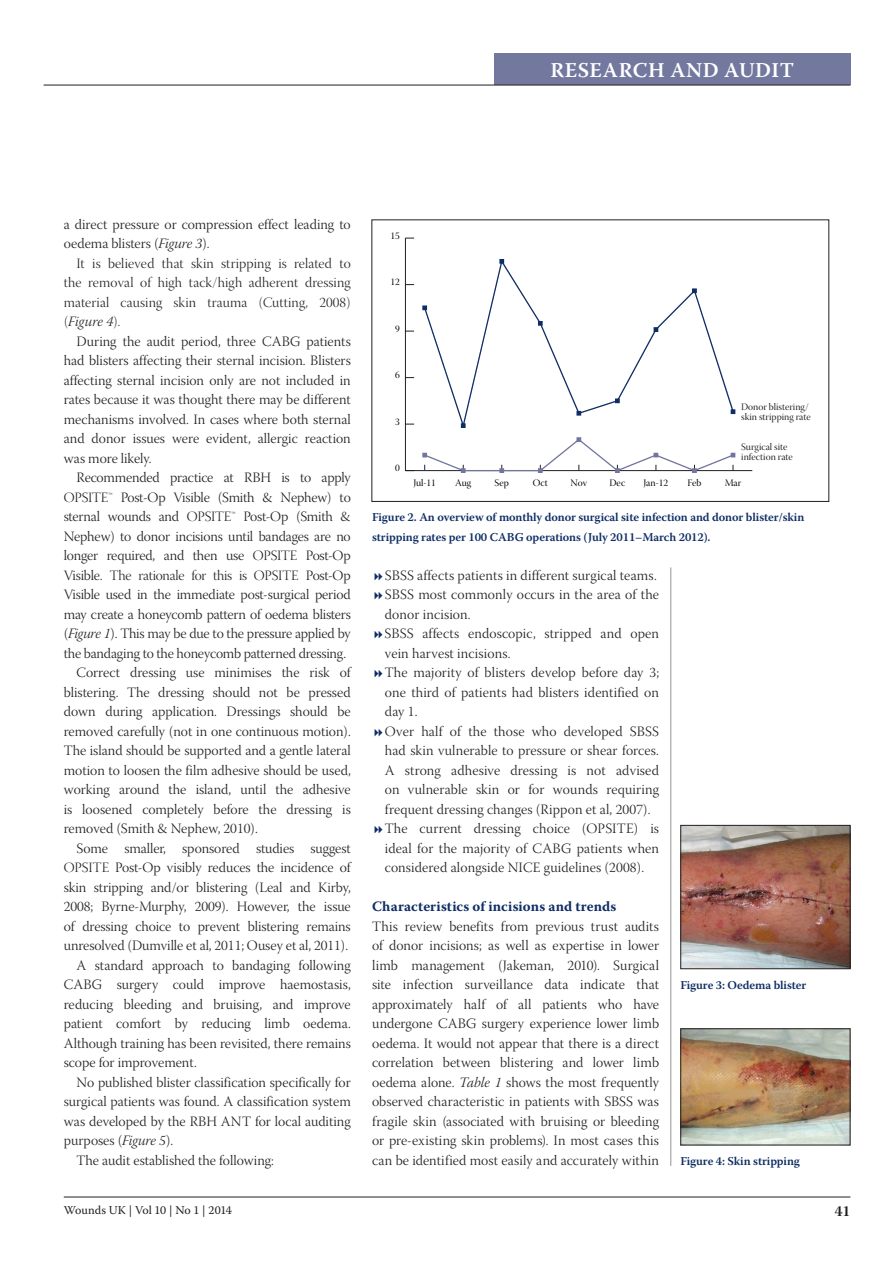
<style>
.page{position:relative;width:893px;height:1263px;background:#fff}
.page>*{position:absolute;margin:0;border:0;box-sizing:border-box;transform-origin:0 0}
.t1{font:600 21px "Warnock Pro";letter-spacing:.025em;color:#fff}
.t2{font:15px "Warnock Pro Bold Subh";color:#231f20}
.t3{font:14.25px/19.5px "Warnock Pro Light Subh";color:#231f20;text-align:justify}
.t4{font:14.25px/19.5px "Warnock Pro Light Disp";letter-spacing:.005em;color:#231f20;text-align:justify}
.t5{font:14.25px "Warnock Pro Light Disp";letter-spacing:-.015em;color:#231f20}
.t6{font:700 14.25px "Warnock Pro";letter-spacing:.015em;color:#0f2d65}
.t7{font:14.25px "Warnock Pro Light It Subh";letter-spacing:.005em;color:#231f20}
.t8{font:600 12px/19.5px "Warnock Pro";letter-spacing:-.01em;color:#0f2d65}
.t9{font:12px "Warnock Pro";letter-spacing:-.01em;color:#231f20}
.t10{font:9.9px/9.9px "Warnock Pro Disp";color:#231f20}
.t11{font:9.9px "Warnock Pro Disp";color:#000}
.s1{font-family:"Warnock Pro Light It Subh"}
.s2{font-family:"Warnock Pro Light Disp"}
.s3{font-family:"Warnock Pro Light Subh"}
</style>
<div class="page">
<hr style="left:64px;top:1196px;width:786px;height:1px;background:#231f20">
<div style="left:494px;top:54px;width:356px;height:31px;background:#73789f"></div>
<hr style="left:44px;top:85px;width:806px;height:1px;background:#231f20">
<hr style="left:670px;top:567px;width:1px;height:599px;background:#939598">
<img style="left:682px;top:827px;width:166px;height:140px">
<div style="left:680px;top:825px;width:170px;height:144px;border:1px solid #231f20"></div>
<hr style="left:405px;top:470px;width:347px;height:1px;background:#231f20">
<hr style="left:405px;top:238px;width:1px;height:233px;background:#231f20">
<hr style="left:463px;top:470px;width:39px;height:1px;background:#72769e">
<hr style="left:502px;top:470px;width:38px;height:1px;background:#72769e">
<svg style="left:423px;top:259px;width:312px;height:169px"></svg>
<svg style="left:423px;top:453px;width:42px;height:20px"></svg>
<svg style="left:500px;top:465px;width:4px;height:8px"></svg>
<svg style="left:538px;top:438px;width:197px;height:35px"></svg>
<div style="left:371px;top:219px;width:458px;height:283px;border:1px solid #231f20"></div>
<img style="left:682px;top:1030px;width:166px;height:113px">
<div style="left:680px;top:1028px;width:170px;height:117px;border:1px solid #231f20"></div>
<h1 class="t1" style="left:550px;top:58px;width:245px">RESEARCH AND AUDIT</h1>
<p class="t3" style="left:64px;top:216px;width:288px">a direct pressure or compression effect leading to oedema blisters (<span class="s1">Figure 3</span>).</p>
<p class="t4" style="left:64px;top:255px;width:289px;text-indent:13px">It is believed that skin stripping is related to the removal of high tack/high adherent dressing material causing skin trauma (Cutting, 2008)</p>
<p class="t7" style="left:64px;top:314px;width:58px"><span class="s2">(</span>Figure 4<span class="s2">).</span></p>
<p class="t3" style="left:64px;top:333px;width:289px;text-indent:13px">During the audit period, three CABG patients had blisters affecting their sternal incision. Blisters affecting sternal incision only are not included in rates because it was thought there may be different mechanisms involved. In cases where both sternal and donor issues were evident, allergic reaction was more likely.</p>
<p class="t3" style="left:64px;top:469px;width:289px;text-indent:13px">Recommended practice at RBH is to apply <span class="s2">OPSITE™</span> Post-Op Visible (Smith &amp; Nephew) to sternal wounds and <span class="s2">OPSITE™</span> Post-Op (Smith &amp; Nephew) to donor incisions until bandages are no longer required, and then use <span class="s2">OPSITE</span> Post-Op</p>
<p class="t5" style="left:64px;top:567px;width:289px"><span class="s3">Visible.</span> The rationale for this is OPSITE <span class="s3">Post-Op</span></p>
<p class="t3" style="left:64px;top:586px;width:289px">Visible used in the immediate post-surgical period</p>
<p class="t3" style="left:64px;top:606px;width:289px">may create a honeycomb pattern of oedema blisters</p>
<p class="t3" style="left:64px;top:625px;width:288px">(<span class="s1">Figure 1</span>). This may be due to the pressure applied by</p>
<p class="t3" style="left:64px;top:645px;width:284px">the bandaging to the honeycomb patterned dressing.</p>
<p class="t3" style="left:77px;top:664px;width:276px">Correct dressing use minimises the risk of</p>
<p class="t3" style="left:64px;top:684px;width:288px">blistering. The dressing should not be pressed</p>
<p class="t3" style="left:64px;top:703px;width:289px">down during application. Dressings should be</p>
<p class="t3" style="left:64px;top:723px;width:289px">removed carefully (not in one continuous motion).</p>
<p class="t3" style="left:64px;top:742px;width:288px">The island should be supported and a gentle lateral</p>
<p class="t3" style="left:64px;top:762px;width:288px">motion to loosen the film adhesive should be used,</p>
<p class="t3" style="left:64px;top:781px;width:288px">working around the island, until the adhesive</p>
<p class="t3" style="left:64px;top:801px;width:289px">is loosened completely before the dressing is</p>
<p class="t3" style="left:64px;top:820px;width:195px">removed (Smith &amp; Nephew, 2010).</p>
<p class="t3" style="left:77px;top:840px;width:276px">Some smaller, sponsored studies suggest</p>
<p class="t3" style="left:64px;top:859px;width:289px"><span class="s2">OPSITE</span> Post-Op visibly reduces the incidence of</p>
<p class="t3" style="left:64px;top:879px;width:288px">skin stripping and/or blistering (Leal and Kirby,</p>
<p class="t3" style="left:64px;top:898px;width:288px">2008; Byrne-Murphy, 2009). However, the issue</p>
<p class="t3" style="left:64px;top:918px;width:288px">of dressing choice to prevent blistering remains</p>
<p class="t3" style="left:64px;top:937px;width:286px">unresolved (Dumville et al, 2011; Ousey et al, 2011).</p>
<p class="t3" style="left:77px;top:957px;width:276px">A standard approach to bandaging following</p>
<p class="t3" style="left:64px;top:976px;width:289px">CABG surgery could improve haemostasis,</p>
<p class="t3" style="left:64px;top:996px;width:288px">reducing bleeding and bruising, and improve</p>
<p class="t3" style="left:64px;top:1015px;width:289px">patient comfort by reducing limb oedema.</p>
<p class="t3" style="left:64px;top:1035px;width:289px">Although training has been revisited, there remains</p>
<p class="t3" style="left:64px;top:1054px;width:135px">scope for improvement.</p>
<p class="t3" style="left:77px;top:1074px;width:276px">No published blister classification specifically for</p>
<p class="t3" style="left:64px;top:1093px;width:289px">surgical patients was found. A classification system</p>
<p class="t3" style="left:64px;top:1113px;width:289px">was developed by the RBH ANT for local auditing</p>
<p class="t3" style="left:64px;top:1132px;width:111px">purposes (<span class="s1">Figure 5</span>).</p>
<p class="t3" style="left:77px;top:1152px;width:199px">The audit established the following:</p>
<p class="t9" style="left:64px;top:1203px;width:170px">Wounds UK | Vol 10 | No 1 | 2014</p>
<p class="t11" style="left:391px;top:230px;width:11px">15</p>
<p class="t11" style="left:391px;top:277px;width:11px">12</p>
<p class="t11" style="left:395px;top:323px;width:6px">9</p>
<p class="t11" style="left:395px;top:370px;width:6px">6</p>
<p class="t11" style="left:395px;top:416px;width:6px">3</p>
<p class="t11" style="left:395px;top:462px;width:6px">0</p>
<p class="t10" style="left:741px;top:403px;width:71px">Donor blistering/ skin stripping rate</p>
<p class="t10" style="left:741px;top:443px;width:53px">Surgical site infection rate</p>
<p class="t11" style="left:413px;top:478px;width:24px">Jul-11</p>
<p class="t11" style="left:455px;top:478px;width:18px">Aug</p>
<p class="t11" style="left:495px;top:478px;width:16px">Sep</p>
<p class="t11" style="left:533px;top:478px;width:17px">Oct</p>
<p class="t11" style="left:570px;top:478px;width:18px">Nov</p>
<p class="t11" style="left:609px;top:478px;width:17px">Dec</p>
<p class="t11" style="left:644px;top:478px;width:26px">Jan-12</p>
<p class="t11" style="left:688px;top:478px;width:15px">Feb</p>
<p class="t11" style="left:725px;top:478px;width:18px">Mar</p>
<p class="t8" style="left:372px;top:507px;width:434px">Figure 2. An overview of monthly donor surgical site infection and donor blister/skin stripping rates per 100 CABG operations (July 2011–March 2012).</p>
<p class="t3" style="left:385px;top:567px;width:276px;text-align:left">SBSS affects patients in different surgical teams.<br>SBSS most commonly occurs in the area of the donor incision.<br>SBSS affects endoscopic, stripped and open vein harvest incisions.<br>The majority of blisters develop before day 3; one third of patients had blisters identified on day 1.<br>Over half of the those who developed SBSS had skin vulnerable to pressure or shear forces.<br>A strong adhesive dressing is not advised on vulnerable skin or for wounds requiring frequent dressing changes (Rippon et al, 2007).<br>The current dressing choice (OPSITE) is ideal for the majority of CABG patients when considered alongside NICE guidelines (2008).</p>
<p class="t6" style="left:372px;top:898px;width:246px">Characteristics of incisions and trends</p>
<p class="t3" style="left:372px;top:918px;width:289px">This review benefits from previous trust audits of donor incisions; as well as expertise in lower limb management (Jakeman, 2010). Surgical site infection surveillance data indicate that approximately half of all patients who have undergone CABG surgery experience lower limb oedema. It would not appear that there is a direct correlation between blistering and lower limb oedema alone. <span class="s1">Table 1</span> shows the most frequently observed characteristic in patients with SBSS was fragile skin (associated with bruising or bleeding or pre-existing skin problems). In most cases this can be identified most easily and accurately within</p>
<p class="t8" style="left:680px;top:975px;width:128px">Figure 3: Oedema blister</p>
<p class="t8" style="left:680px;top:1151px;width:121px">Figure 4: Skin stripping</p>
<p class="t2" style="left:835px;top:1202px;width:17px">41</p>
</div>
